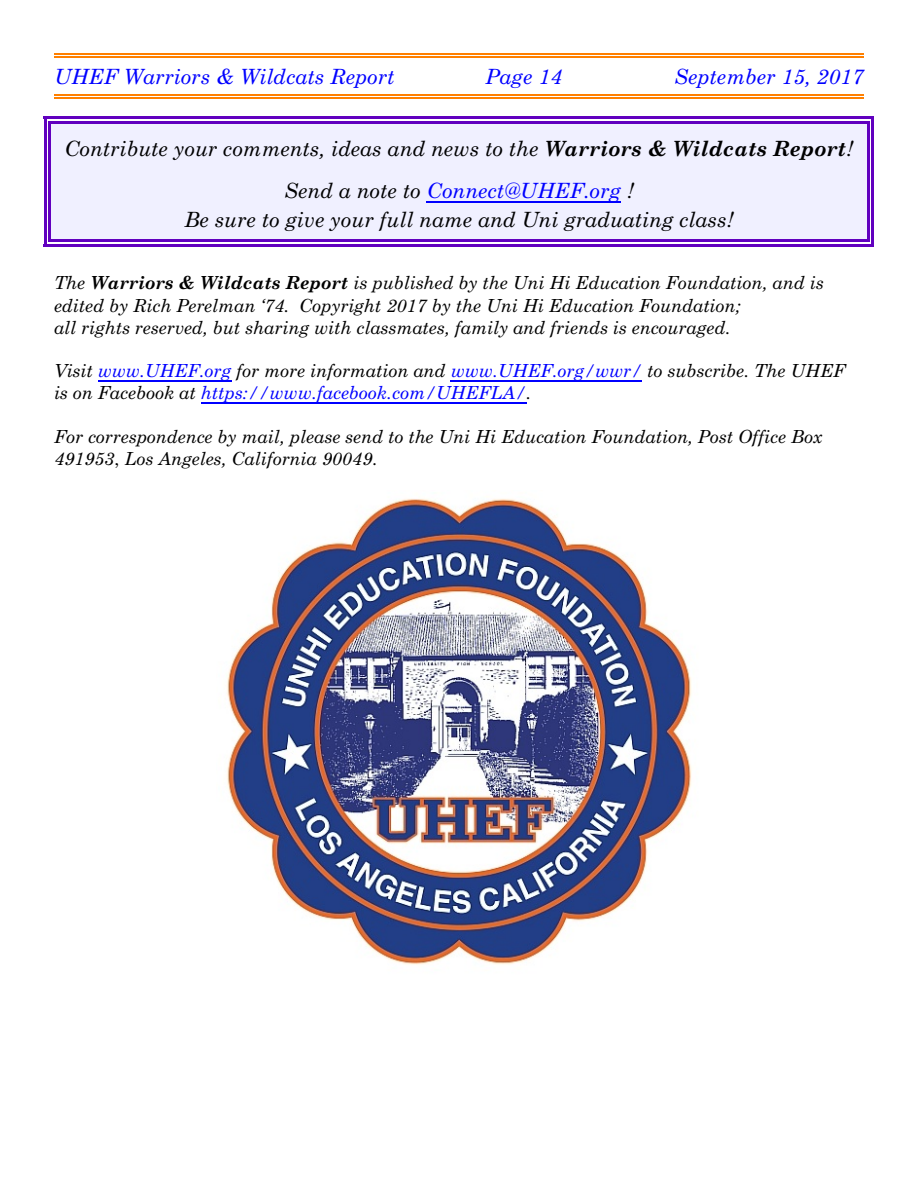
<style>
.page{position:relative;width:918px;height:1188px;background:#fff}
.page>*{position:absolute;margin:0;border:0;box-sizing:border-box;transform-origin:0 0}
.t1{font:italic 21px/42.6px "Century Schoolbook";color:#000;text-align:center}
.t2{font:italic 21px "Century Schoolbook";color:#00f}
.t3{font:italic 18px/22px "Century Schoolbook";color:#000}
.t4{font:italic 18px/21.9px "Century Schoolbook";color:#00f}
.s1{font-weight:700}
.s2{color:#00f}
.s3{color:#000}
.s4{font-style:normal}
</style>
<div class="page">
<hr style="left:54px;top:54px;width:810px;height:1px;background:#ff8000">
<hr style="left:54px;top:57px;width:810px;height:1px;background:#ff8000">
<hr style="left:54px;top:94px;width:810px;height:1px;background:#ff8000">
<hr style="left:54px;top:97px;width:810px;height:1px;background:#ff8000">
<div style="left:48px;top:121px;width:822px;height:14px;background:#f0f0ff"></div>
<hr style="left:48px;top:121px;width:3px;height:14px;background:#6100bf">
<hr style="left:867px;top:121px;width:3px;height:14px;background:#6100bf">
<hr style="left:48px;top:121px;width:822px;height:2px;background:#6100bf">
<hr style="left:44px;top:116px;width:2px;height:26px;background:#6100bf">
<hr style="left:871px;top:116px;width:3px;height:26px;background:#6100bf">
<hr style="left:44px;top:116px;width:830px;height:3px;background:#6100bf">
<div style="left:48px;top:135px;width:822px;height:28px;background:#f0f0ff"></div>
<hr style="left:48px;top:135px;width:3px;height:28px;background:#6100bf">
<hr style="left:867px;top:135px;width:3px;height:28px;background:#6100bf">
<hr style="left:44px;top:128px;width:2px;height:42px;background:#6100bf">
<hr style="left:871px;top:128px;width:3px;height:42px;background:#6100bf">
<div style="left:48px;top:163px;width:822px;height:14px;background:#f0f0ff"></div>
<hr style="left:48px;top:163px;width:3px;height:14px;background:#6100bf">
<hr style="left:867px;top:163px;width:3px;height:14px;background:#6100bf">
<div style="left:48px;top:177px;width:822px;height:29px;background:#f0f0ff"></div>
<hr style="left:48px;top:177px;width:3px;height:29px;background:#6100bf">
<hr style="left:867px;top:177px;width:3px;height:29px;background:#6100bf">
<hr style="left:44px;top:170px;width:2px;height:43px;background:#6100bf">
<hr style="left:871px;top:170px;width:3px;height:43px;background:#6100bf">
<div style="left:48px;top:206px;width:822px;height:28px;background:#f0f0ff"></div>
<hr style="left:48px;top:206px;width:3px;height:28px;background:#6100bf">
<hr style="left:867px;top:206px;width:3px;height:28px;background:#6100bf">
<hr style="left:44px;top:199px;width:2px;height:42px;background:#6100bf">
<hr style="left:871px;top:199px;width:3px;height:42px;background:#6100bf">
<div style="left:48px;top:234px;width:822px;height:8px;background:#f0f0ff"></div>
<svg style="left:867px;top:234px;width:3px;height:5px"></svg>
<hr style="left:48px;top:239px;width:822px;height:3px;background:#6100bf">
<svg style="left:44px;top:227px;width:7px;height:17px"></svg>
<hr style="left:871px;top:227px;width:3px;height:19px;background:#6100bf">
<hr style="left:44px;top:244px;width:830px;height:2px;background:#6100bf">
<img style="left:227px;top:498px;width:465px;height:467px">
<hr style="left:427px;top:201px;width:194px;height:1px;background:#00f">
<hr style="left:98px;top:380px;width:133px;height:1px;background:#00f">
<hr style="left:451px;top:380px;width:191px;height:1px;background:#00f">
<hr style="left:201px;top:402px;width:325px;height:1px;background:#00f">
<p class="t2" style="left:54px;top:69px;width:342px">UHEF Warriors &amp; Wildcats Report</p>
<p class="t2" style="left:486px;top:69px;width:78px">Page 14</p>
<p class="t2" style="left:674px;top:69px;width:191px">September 15, 2017</p>
<p class="t1" style="left:64px;top:129px;width:790px">Contribute your comments, ideas and news to the <span class="s1">Warriors &amp; Wildcats Report</span>!<br>Send a note to <span class="s2">Connect@UHEF.org</span> !</p>
<p class="t1" style="left:184px;top:200px;width:550px">Be sure to give your full name and Uni graduating class!</p>
<p class="t3" style="left:54px;top:274px;width:771px">The <span class="s1">Warriors &amp; Wildcats Report</span> is published by the Uni Hi Education Foundation, and is edited by Rich Perelman ‘74. Copyright 2017 by the Uni Hi Education Foundation;<br>all rights reserved, but sharing with classmates, family and friends is encouraged.</p>
<p class="t4" style="left:54px;top:362px;width:793px"><span class="s3">Visit</span> www.UHEF.org <span class="s3">for more information and</span> www.UHEF.org/wwr/ <span class="s3">to subscribe. The UHEF is on Facebook at</span> https://www.facebook.com/UHEFLA/<span class="s3">.</span></p>
<p class="t3" style="left:54px;top:427px;width:770px">For correspondence by mail, please send to the Uni Hi Education Foundation, Post Office Box<br>491953<span class="s4">,</span> Los Angeles, California 90049<span class="s4">.</span></p>
</div>
